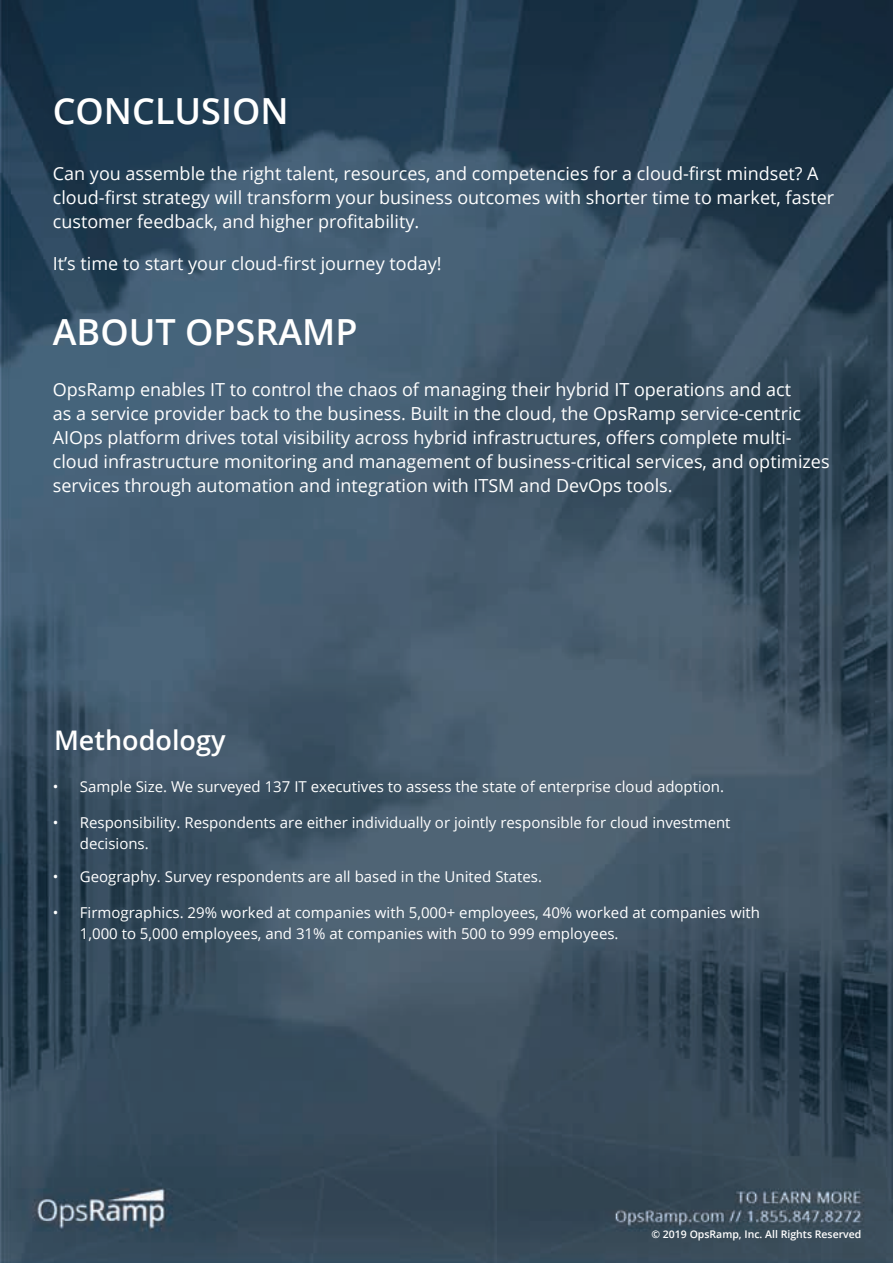
<style>
.page{position:relative;width:893px;height:1263px;background:#fff}
.page>*{position:absolute;margin:0;border:0;box-sizing:border-box;transform-origin:0 0}
.t1{font:600 36px "Open Sans";color:#fff}
.t2{font:600 27px "Open Sans";color:#fff}
.t3{font:18px/24px "Open Sans";color:#fff}
.t4{font:15px/21px "Open Sans";color:#fff}
.t5{font:600 10.5px "Open Sans";color:#fff}
</style>
<div class="page">
<img style="left:0;top:0;width:893px;height:1263px">
<h1 class="t1" style="left:53px;top:86px;width:237px">CONCLUSION</h1>
<p class="t3" style="left:53px;top:161px;width:783px">Can you assemble the right talent, resources, and competencies for a cloud-first mindset? A cloud-first strategy will transform your business outcomes with shorter time to market, faster customer feedback, and higher profitability.</p>
<p class="t3" style="left:53px;top:251px;width:390px">It’s time to start your cloud-first journey today!</p>
<h1 class="t1" style="left:53px;top:307px;width:306px">ABOUT OPSRAMP</h1>
<p class="t3" style="left:53px;top:377px;width:778px">OpsRamp enables IT to control the chaos of managing their hybrid IT operations and act<br>as a service provider back to the business. Built in the cloud, the OpsRamp service-centric AIOps platform drives total visibility across hybrid infrastructures, offers complete multi&shy;cloud infrastructure monitoring and management of business-critical services, and optimizes services through automation and integration with ITSM and DevOps tools.</p>
<h2 class="t2" style="left:54px;top:721px;width:173px">Methodology</h2>
<p class="t4" style="left:53px;top:776px;width:673px">• Sample Size. We surveyed 137 IT executives to assess the state of enterprise cloud adoption.</p>
<p class="t4" style="left:80px;top:812px;width:652px;text-indent:-27px">• Responsibility. Respondents are either individually or jointly responsible for cloud investment decisions.</p>
<p class="t4" style="left:53px;top:866px;width:491px">• Geography. Survey respondents are all based in the United States.</p>
<p class="t4" style="left:80px;top:902px;width:682px;text-indent:-27px">• Firmographics. 29% worked at companies with 5,000+ employees, 40% worked at companies with<br>1,000 to 5,000 employees, and 31% at companies with 500 to 999 employees.</p>
<p class="t5" style="left:651px;top:1227px;width:211px">© 2019 OpsRamp, Inc. All Rights Reserved</p>
</div>
